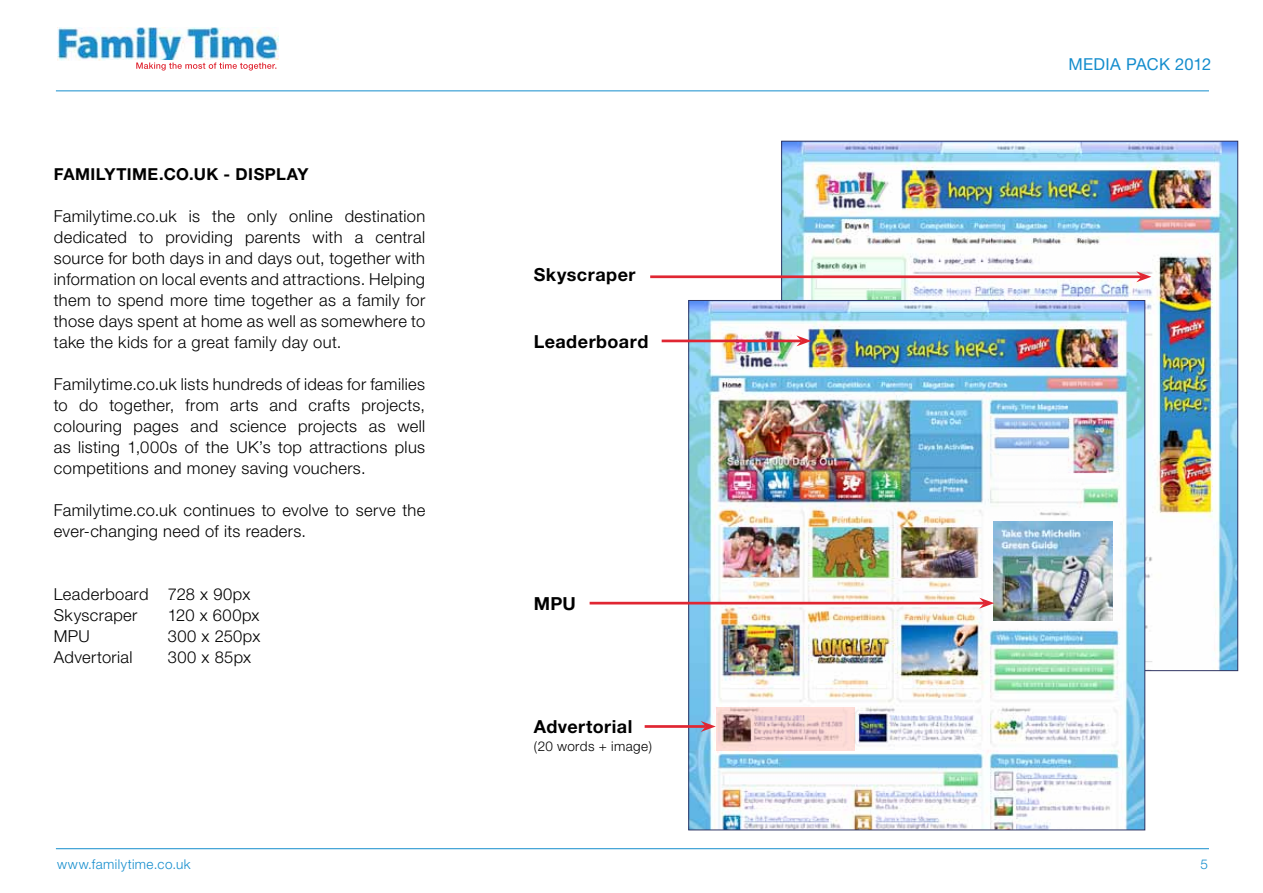
<style>
.page{position:relative;width:1263px;height:893px;background:#fff}
.page>*{position:absolute;margin:0;border:0;box-sizing:border-box;transform-origin:0 0}
.t1{font:700 18px "Helvetica Neue";letter-spacing:.025em;color:#000}
.t2{font:300 16.5px/21px "Helvetica Neue";letter-spacing:.02em;color:#000;text-align:justify}
.t3{font:700 16.5px "Helvetica Neue";letter-spacing:.03em;color:#000}
.t4{font:16.5px "Helvetica Neue";letter-spacing:.01em;color:#148dcd}
.t5{font:300 13.5px "Helvetica Neue";letter-spacing:.03em;color:#148dcd}
.t6{font:300 13.5px "Helvetica Neue";letter-spacing:.03em;color:#000}
</style>
<div class="page">
<hr style="left:56px;top:90px;width:1153px;height:1px;background:#148dcd">
<hr style="left:56px;top:848px;width:1153px;height:1px;background:#148dcd">
<img style="left:57px;top:28px;width:222px;height:33px">
<svg style="left:136px;top:63px;width:140px;height:8px"></svg>
<img style="left:783px;top:143px;width:453px;height:526px">
<img style="left:690px;top:302px;width:453px;height:526px">
<hr style="left:662px;top:340px;width:139px;height:2px;background:#e02632">
<svg style="left:796px;top:335px;width:15px;height:11px"></svg>
<hr style="left:645px;top:725px;width:61px;height:3px;background:#e02632">
<svg style="left:701px;top:721px;width:15px;height:11px"></svg>
<img style="left:993px;top:522px;width:119px;height:98px">
<hr style="left:590px;top:602px;width:394px;height:2px;background:#e02632">
<svg style="left:979px;top:598px;width:15px;height:11px"></svg>
<hr style="left:650px;top:275px;width:491px;height:3px;background:#e02632">
<svg style="left:1136px;top:271px;width:15px;height:11px"></svg>
<svg style="left:716px;top:707px;width:139px;height:43px;background:#e3c2c0"></svg>
<p class="t3" style="left:54px;top:164px;width:74px">Fami lyTime</p>
<p class="t3" style="left:159px;top:164px;width:151px">.co.uk - display</p>
<p class="t2" style="left:54px;top:205px;width:373px">Familytime.co.uk is the only online destination dedicated to providing parents with a central source for both days in and days out, together with information on local events and attractions. Helping them to spend more time together as a family for those days spent at home as well as somewhere to take the kids for a great family day out.</p>
<p class="t2" style="left:54px;top:373px;width:373px">Familytime.co.uk lists hundreds of ideas for families to do together, from arts and crafts projects, colouring pages and science projects as well as listing 1,000s of the UK’s top attractions plus competitions and money saving vouchers.</p>
<p class="t2" style="left:54px;top:499px;width:373px">Familytime.co.uk continues to evolve to serve the ever-changing need of its readers.</p>
<p class="t2" style="left:54px;top:583px;width:198px">Leaderboard 728 x 90px<br>Skyscraper</p>
<p class="t2" style="left:168px;top:604px;width:93px">120 x 600px</p>
<p class="t2" style="left:54px;top:625px;width:37px">MPU</p>
<p class="t2" style="left:168px;top:625px;width:94px">300 x 250px</p>
<p class="t2" style="left:54px;top:646px;width:80px">Advertorial</p>
<p class="t2" style="left:168px;top:646px;width:85px">300 x 85px</p>
<p class="t1" style="left:534px;top:263px;width:103px">Skyscraper</p>
<p class="t1" style="left:534px;top:330px;width:116px">Leaderboard</p>
<p class="t1" style="left:534px;top:592px;width:41px">MPU</p>
<p class="t1" style="left:534px;top:716px;width:100px">Advertorial</p>
<p class="t6" style="left:534px;top:738px;width:120px">(20 words + image)</p>
<p class="t4" style="left:1068px;top:54px;width:144px">MEDIA PACK 2012</p>
<p class="t5" style="left:57px;top:856px;width:135px">www.familytime.co.uk</p>
<p class="t5" style="left:1200px;top:856px;width:9px">5</p>
</div>
